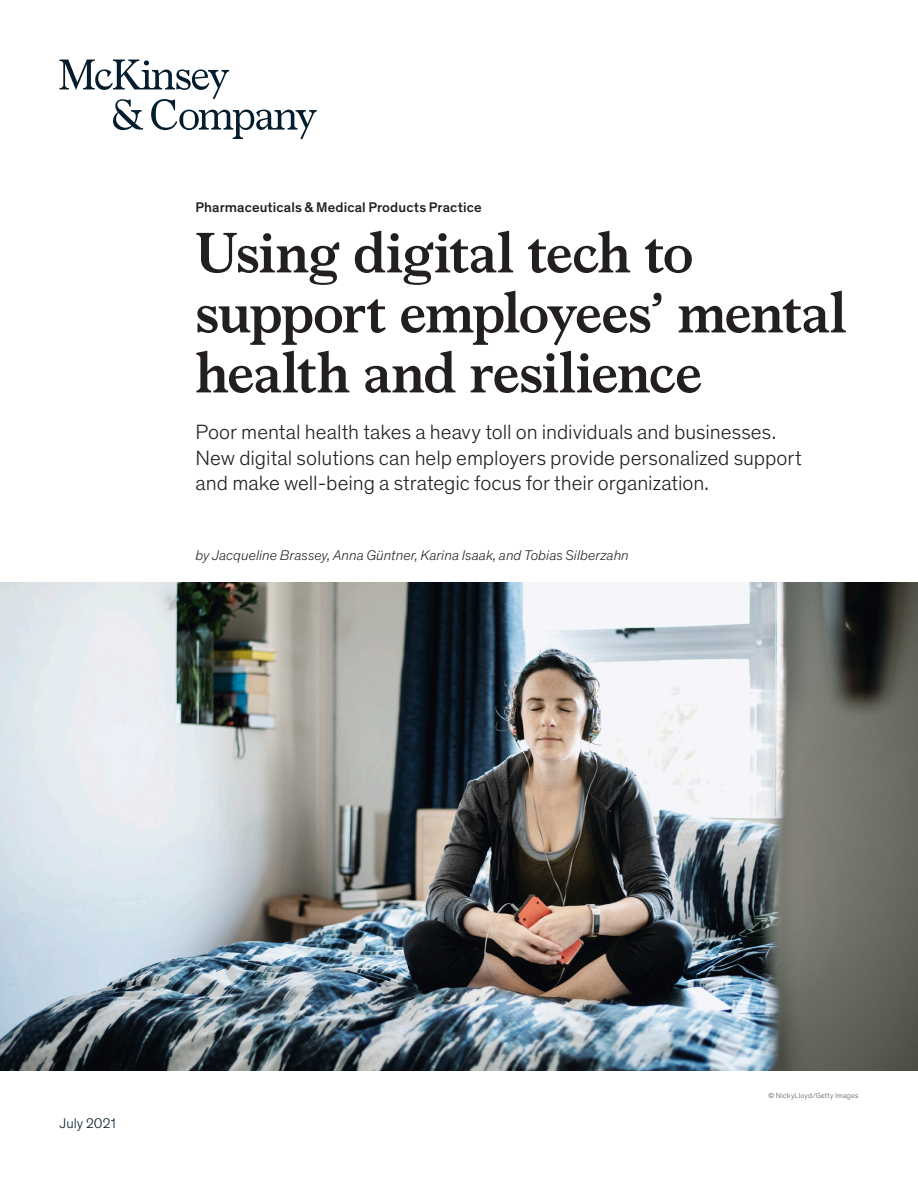
<style>
.page{position:relative;width:918px;height:1188px;background:#fff}
.page>*{position:absolute;margin:0;border:0;box-sizing:border-box;transform-origin:0 0}
.Title_of_article-dee{font:700 57px/60px "Bower";letter-spacing:-.015em;color:#231f20}
.Standfirst-Dek_McKin{font:300 21px/25.5px "Mc Kinsey Sans";color:#231f20}
.Author_byline{font:italic 300 14.25px "Mc Kinsey Sans";letter-spacing:.005em;color:#231f20}
.Eyebrow{font:500 14.25px "Mc Kinsey Sans";letter-spacing:.005em;color:#231f20}
.Cover_date_-_Deep_bl{font:300 14.25px "Mc Kinsey Sans";letter-spacing:.005em;color:#051c2c}
.Art_Photo_credit{font:300 7.5px "Mc Kinsey Sans";letter-spacing:.02em;color:#57585a}
</style>
<div class="page">
<img style="left:0;top:582px;width:918px;height:488px">
<svg style="left:60px;top:60px;width:257px;height:79px"></svg>
<p class="Eyebrow" style="left:196px;top:197px;width:288px">Pharmaceuticals &amp; Medical Products Practice</p>
<p class="Title_of_article-dee" style="left:196px;top:219px;width:652px">Using digital tech to support employees’ mental health and resilience</p>
<p class="Standfirst-Dek_McKin" style="left:196px;top:418px;width:608px">Poor mental health takes a heavy toll on individuals and businesses.<br>New digital solutions can help employers provide personalized support and make well-being a strategic focus for their organization.</p>
<p class="Author_byline" style="left:196px;top:545px;width:435px">by Jacqueline Brassey, Anna Güntner, Karina Isaak, and Tobias Silberzahn</p>
<p class="Cover_date_-_Deep_bl" style="left:60px;top:1113px;width:58px">July 2021</p>
<p class="Art_Photo_credit" style="left:769px;top:1090px;width:91px">© NickyLloyd/Getty Images</p>
</div>
